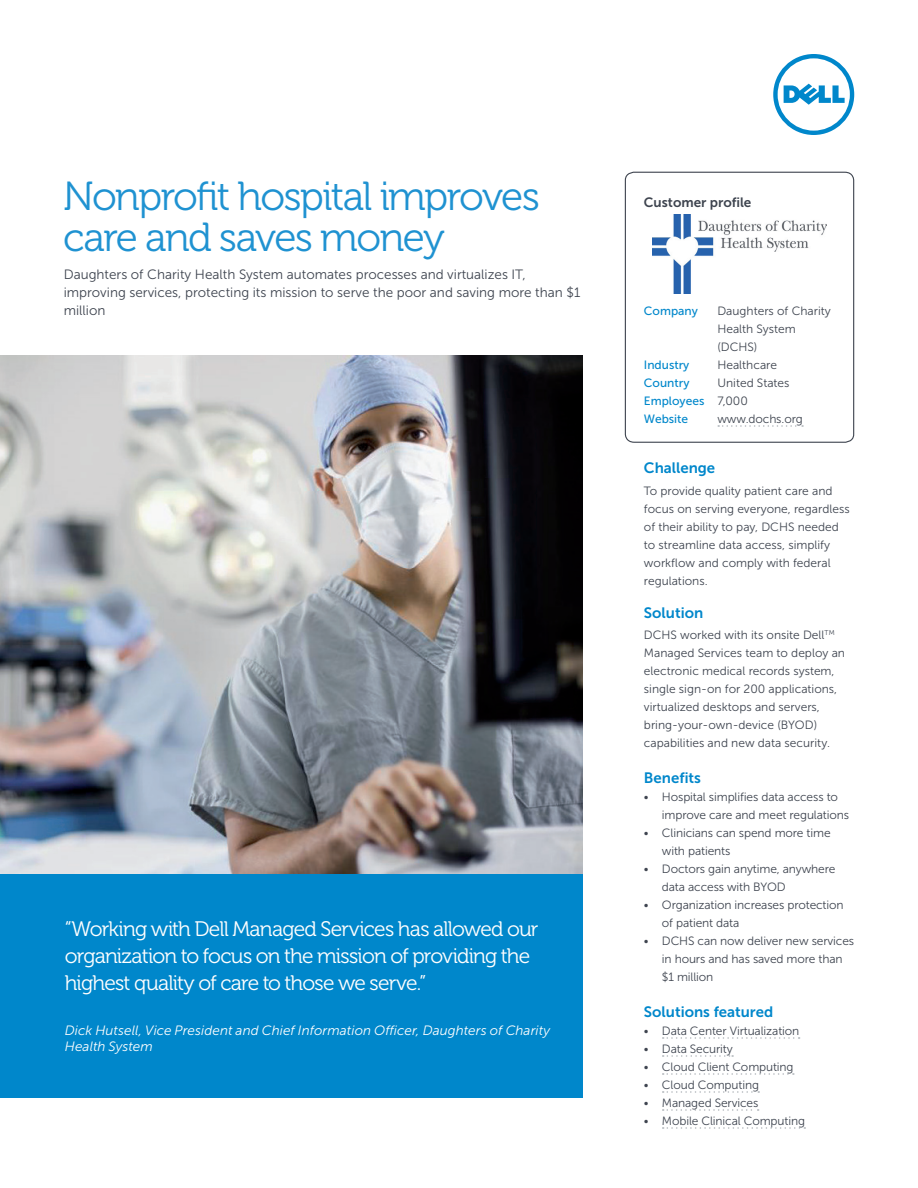
<style>
.page{position:relative;width:918px;height:1188px;background:#fff}
.page>*{position:absolute;margin:0;border:0;box-sizing:border-box;transform-origin:0 0}
.t1{font:40.5px/40.5px "Museo For Dell 300";letter-spacing:-.04em;color:#1f92d1}
.t2{font:21px/27px "Museo For Dell 300";letter-spacing:-.04em;color:#fff}
.t3{font:15px "Museo Sans For Dell 700";color:#0087cb}
.t4{font:13.5px/18px "Museo Sans For Dell 300";color:#3e444f}
.t5{font:italic 13.5px/16.2px "Museo Sans For Dell 300";letter-spacing:.005em;color:#fff}
.t6{font:13.5px "Museo Sans For Dell 700";color:#3e444f}
.t7{font:12px/18px "Museo Sans For Dell 300";letter-spacing:-.005em;color:#3e444f}
.t8{font:12px/18px "Museo Sans For Dell 500";color:#0087cb}
.s1{font-family:"Museo Sans For Dell 300";color:#3e444f}
</style>
<div class="page">
<svg style="left:773px;top:54px;width:81px;height:81px"></svg>
<svg style="left:663px;top:1037px;width:137px;height:2px"></svg>
<svg style="left:663px;top:1055px;width:70px;height:2px"></svg>
<svg style="left:663px;top:1073px;width:131px;height:2px"></svg>
<svg style="left:663px;top:1091px;width:96px;height:2px"></svg>
<svg style="left:663px;top:1109px;width:96px;height:2px"></svg>
<svg style="left:663px;top:1127px;width:142px;height:2px"></svg>
<svg style="left:718px;top:425px;width:85px;height:2px"></svg>
<div style="left:625px;top:172px;width:229px;height:271px;border:1px solid #3e444f;border-radius:8px"></div>
<img style="left:652px;top:215px;width:175px;height:79px">
<img style="left:0;top:356px;width:583px;height:519px">
<div style="left:0;top:875px;width:583px;height:223px;background:#0087cb"></div>
<h1 class="t1" style="left:63px;top:177px;width:478px">Nonprofit hospital improves care and saves money</h1>
<p class="t4" style="left:64px;top:265px;width:518px">Daughters of Charity Health System automates processes and virtualizes IT, improving services, protecting its mission to serve the poor and saving more than $1 million</p>
<h2 class="t2" style="left:65px;top:916px;width:475px">“Working with Dell Managed Services has allowed our organization to focus on the mission of providing the highest quality of care to those we serve.”</h2>
<p class="t5" style="left:65px;top:1022px;width:487px">Dick Hutsell, Vice President and Chief Information Officer, Daughters of Charity<br>Health System</p>
<p class="t6" style="left:644px;top:195px;width:109px">Customer profile</p>
<p class="t8" style="left:644px;top:302px;width:56px">Company</p>
<p class="t7" style="left:717px;top:302px;width:115px">Daughters of Charity<br>Health System (DCHS)</p>
<p class="t8" style="left:644px;top:356px;width:47px">Industry</p>
<p class="t7" style="left:717px;top:356px;width:61px">Healthcare</p>
<p class="t8" style="left:644px;top:374px;width:47px">Country</p>
<p class="t7" style="left:717px;top:374px;width:74px">United States</p>
<p class="t8" style="left:644px;top:392px;width:106px">Employees <span class="s1">7,000<br></span>Website</p>
<p class="t7" style="left:717px;top:410px;width:87px">www.dochs.org</p>
<p class="t3" style="left:644px;top:460px;width:73px">Challenge</p>
<p class="t7" style="left:644px;top:482px;width:207px">To provide quality patient care and focus on serving everyone, regardless of their ability to pay, DCHS needed to streamline data access, simplify workflow and comply with federal regulations.</p>
<p class="t3" style="left:644px;top:604px;width:61px">Solution</p>
<p class="t7" style="left:644px;top:626px;width:203px">DCHS worked with its onsite Dell<sup>TM </sup>Managed Services team to deploy an electronic medical records system, single sign-on for 200 applications, virtualized desktops and servers, bring-your-own-device (BYOD) capabilities and new data security.</p>
<p class="t3" style="left:644px;top:769px;width:59px">Benefits</p>
<p class="t7" style="left:662px;top:788px;width:189px;text-indent:-18px">• Hospital simplifies data access to improve care and meet regulations</p>
<p class="t7" style="left:662px;top:824px;width:170px;text-indent:-18px">• Clinicians can spend more time with patients</p>
<p class="t7" style="left:662px;top:860px;width:175px;text-indent:-18px">• Doctors gain anytime, anywhere data access with BYOD</p>
<p class="t7" style="left:662px;top:896px;width:183px;text-indent:-18px">• Organization increases protection of patient data</p>
<p class="t7" style="left:662px;top:932px;width:194px;text-indent:-18px">• DCHS can now deliver new services in hours and has saved more than $1 million</p>
<p class="t3" style="left:644px;top:1003px;width:131px">Solutions featured</p>
<p class="t7" style="left:644px;top:1022px;width:157px">• Data Center Virtualization</p>
<p class="t7" style="left:644px;top:1040px;width:90px">• Data Security</p>
<p class="t7" style="left:644px;top:1058px;width:151px">• Cloud Client Computing</p>
<p class="t7" style="left:644px;top:1076px;width:117px">• Cloud Computing</p>
<p class="t7" style="left:644px;top:1094px;width:116px">• Managed Services</p>
<p class="t7" style="left:644px;top:1112px;width:163px">• Mobile Clinical Computing</p>
</div>
